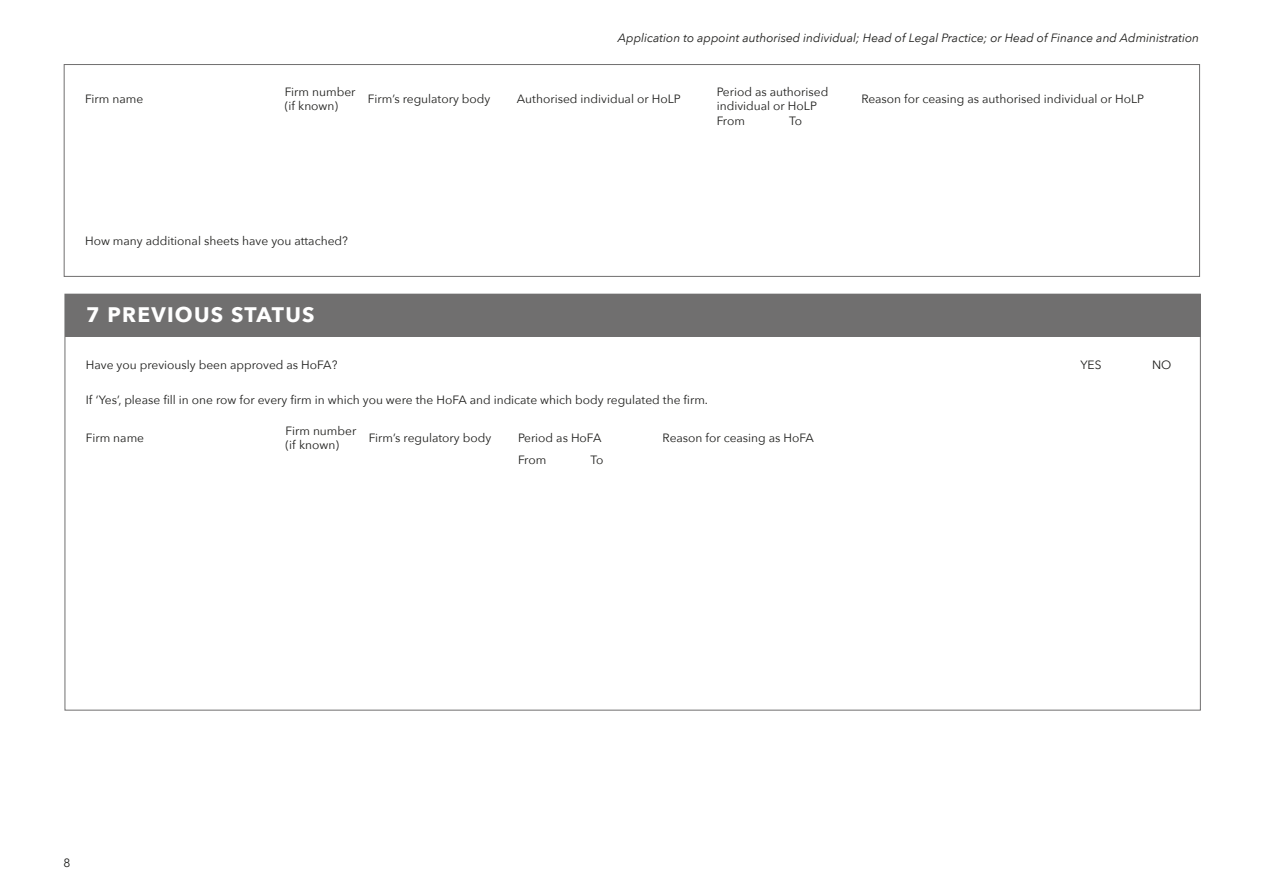
<style>
.page{position:relative;width:1263px;height:893px;background:#fff}
.page>*{position:absolute;margin:0;border:0;box-sizing:border-box;transform-origin:0 0}
.White_section_headin{font:700 21px "Avenir Next";letter-spacing:.06em;color:#fff}
.body_-_form{font:12px/14.4px "Avenir Next";color:#1d1d1b}
.t1{font:italic 12px "Avenir Next";color:#1d1d1b}
.radio_long_button{font:12px "Avenir Next";color:#1d1d1b}
</style>
<div class="page">
<div style="left:64px;top:64px;width:1136px;height:213px;background:#fff;border:1px solid #706f6f"></div>
<div style="left:65px;top:294px;width:1135px;height:42px;background:#706f6f"></div>
<p class="t1" style="left:618px;top:30px;width:583px">Application to appoint authorised individual; Head of Legal Practice; or Head of Finance and Administration</p>
<p class="body_-_form" style="left:85px;top:91px;width:60px">Firm name</p>
<p class="body_-_form" style="left:285px;top:84px;width:72px">Firm number (if known)</p>
<p class="body_-_form" style="left:717px;top:84px;width:113px">Period as authorised individual or HoLP</p>
<p class="body_-_form" style="left:717px;top:114px;width:30px">From</p>
<p class="body_-_form" style="left:789px;top:114px;width:15px">To</p>
<p class="body_-_form" style="left:368px;top:91px;width:124px">Firm’s regulatory body</p>
<p class="body_-_form" style="left:517px;top:91px;width:165px">Authorised individual or HoLP</p>
<p class="body_-_form" style="left:861px;top:91px;width:284px">Reason for ceasing as authorised individual or HoLP</p>
<p class="body_-_form" style="left:85px;top:233px;width:264px">How many additional sheets have you attached?</p>
<p class="White_section_headin" style="left:86px;top:302px;width:230px">7 PREVIOUS STATUS</p>
<p class="body_-_form" style="left:86px;top:358px;width:253px">Have you previously been approved as HoFA?</p>
<p class="radio_long_button" style="left:1080px;top:357px;width:23px">YES</p>
<p class="radio_long_button" style="left:1152px;top:357px;width:21px">NO</p>
<p class="body_-_form" style="left:86px;top:393px;width:624px">If ‘Yes’, please fill in one row for every firm in which you were the HoFA and indicate which body regulated the firm.</p>
<p class="body_-_form" style="left:86px;top:431px;width:60px">Firm name</p>
<p class="body_-_form" style="left:286px;top:423px;width:72px">Firm number (if known)</p>
<p class="body_-_form" style="left:369px;top:431px;width:124px">Firm’s regulatory body</p>
<p class="body_-_form" style="left:518px;top:431px;width:85px">Period as HoFA</p>
<p class="body_-_form" style="left:663px;top:431px;width:153px">Reason for ceasing as HoFA</p>
<p class="body_-_form" style="left:518px;top:453px;width:30px">From</p>
<p class="body_-_form" style="left:590px;top:453px;width:15px">To</p>
<p class="body_-_form" style="left:63px;top:856px;width:8px">8</p>
</div>
